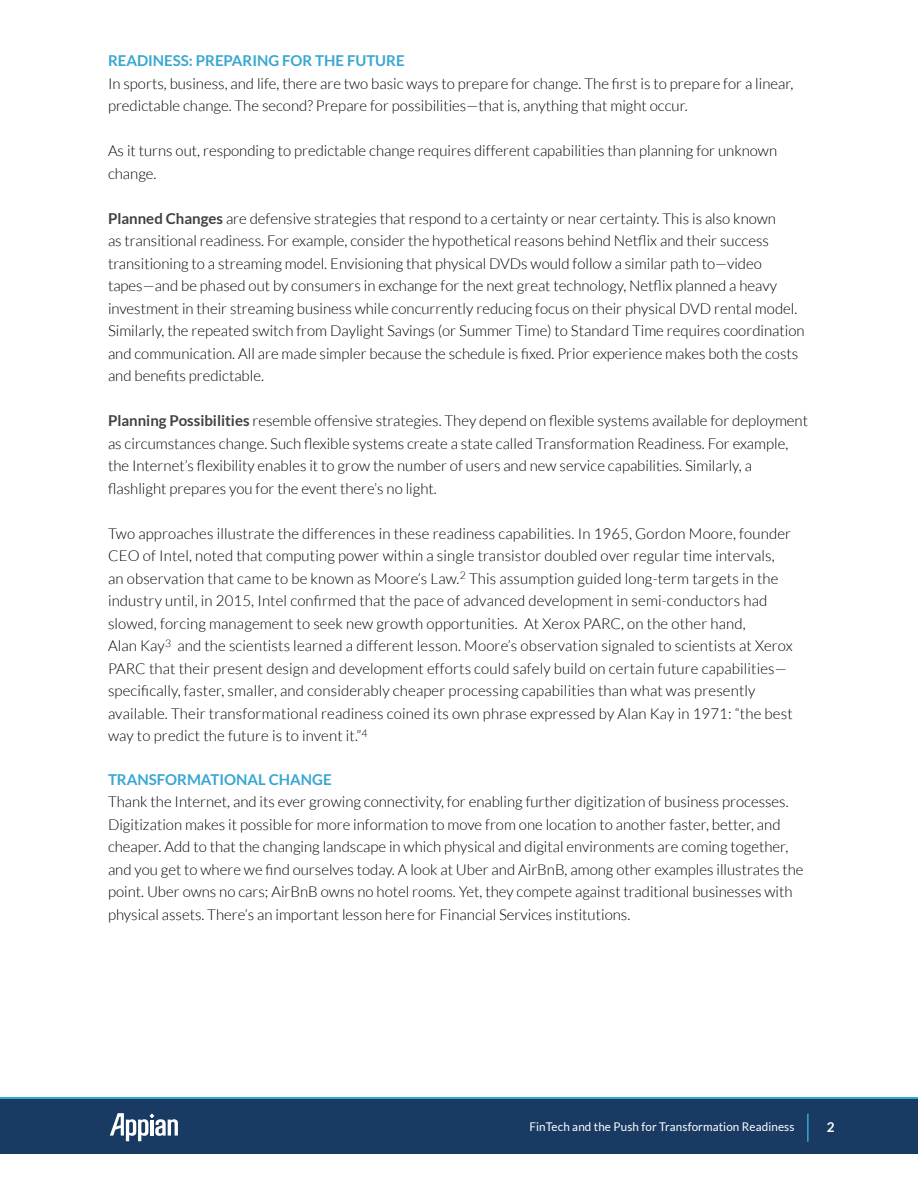
<style>
.page{position:relative;width:918px;height:1188px;background:#fff}
.page>*{position:absolute;margin:0;border:0;box-sizing:border-box;transform-origin:0 0}
.t1{font:300 15px/22.5px "Lato";color:#000}
.t2{font:700 15px "Lato";color:#38a7d1}
.t3{font:700 13.5px "Lato";color:#fff}
.t4{font:12px "Lato";letter-spacing:.01em;color:#fff}
.s1{font-weight:700;color:#414042}
</style>
<div class="page">
<svg style="left:0;top:1097px;width:918px;height:3px;background:#2d82ac"></svg>
<div style="left:0;top:1100px;width:918px;height:54px;background:#183a63"></div>
<svg style="left:110px;top:1113px;width:68px;height:28px"></svg>
<hr style="left:807px;top:1114px;width:2px;height:28px;background:#38a7d1">
<p class="t2" style="left:108px;top:52px;width:298px">READINESS: PREPARING FOR THE FUTURE</p>
<p class="t1" style="left:108px;top:72px;width:687px">In sports, business, and life, there are two basic ways to prepare for change. The first is to prepare for a linear, predictable change. The second? Prepare for possibilities—that is, anything that might occur.</p>
<p class="t1" style="left:108px;top:140px;width:671px">As it turns out, responding to predictable change requires different capabilities than planning for unknown change.</p>
<p class="t1" style="left:108px;top:207px;width:698px"><span class="s1">Planned Changes</span> are defensive strategies that respond to a certainty or near certainty. This is also known<br>as transitional readiness. For example, consider the hypothetical reasons behind Netflix and their success transitioning to a streaming model. Envisioning that physical DVDs would follow a similar path to—video tapes—and be phased out by consumers in exchange for the next great technology, Netflix planned a heavy investment in their streaming business while concurrently reducing focus on their physical DVD rental model.<br>Similarly, the repeated switch from Daylight Savings (or Summer Time) to Standard Time requires coordination and communication. All are made simpler because the schedule is fixed. Prior experience makes both the costs and benefits predictable.</p>
<p class="t1" style="left:108px;top:410px;width:702px"><span class="s1">Planning Possibilities</span> resemble offensive strategies. They depend on flexible systems available for deployment as circumstances change. Such flexible systems create a state called Transformation Readiness. For example, the Internet’s flexibility enables it to grow the number of users and new service capabilities. Similarly, a flashlight prepares you for the event there’s no light.</p>
<p class="t1" style="left:108px;top:522px;width:686px">Two approaches illustrate the differences in these readiness capabilities. In 1965, Gordon Moore, founder CEO of Intel, noted that computing power within a single transistor doubled over regular time intervals, an observation that came to be known as Moore’s Law.<sup>2</sup> This assumption guided long-term targets in the industry until, in 2015, Intel confirmed that the pace of advanced development in semi-conductors had slowed, forcing management to seek new growth opportunities. At Xerox PARC, on the other hand,<br>Alan Kay<sup>3</sup> and the scientists learned a different lesson. Moore’s observation signaled to scientists at Xerox PARC that their present design and development efforts could safely build on certain future capabilities— specifically, faster, smaller, and considerably cheaper processing capabilities than what was presently available. Their transformational readiness coined its own phrase expressed by Alan Kay in 1971: “the best way to predict the future is to invent it.”<sup>4</sup></p>
<p class="t2" style="left:108px;top:771px;width:225px">TRANSFORMATIONAL CHANGE</p>
<p class="t1" style="left:108px;top:791px;width:697px">Thank the Internet, and its ever growing connectivity, for enabling further digitization of business processes.<br>Digitization makes it possible for more information to move from one location to another faster, better, and cheaper. Add to that the changing landscape in which physical and digital environments are coming together, and you get to where we find ourselves today. A look at Uber and AirBnB, among other examples illustrates the point. Uber owns no cars; AirBnB owns no hotel rooms. Yet, they compete against traditional businesses with physical assets. There’s an important lesson here for Financial Services institutions.</p>
<p class="t4" style="left:529px;top:1120px;width:267px">FinTech and the Push for Transformation Readiness</p>
<p class="t3" style="left:827px;top:1120px;width:9px">2</p>
</div>
